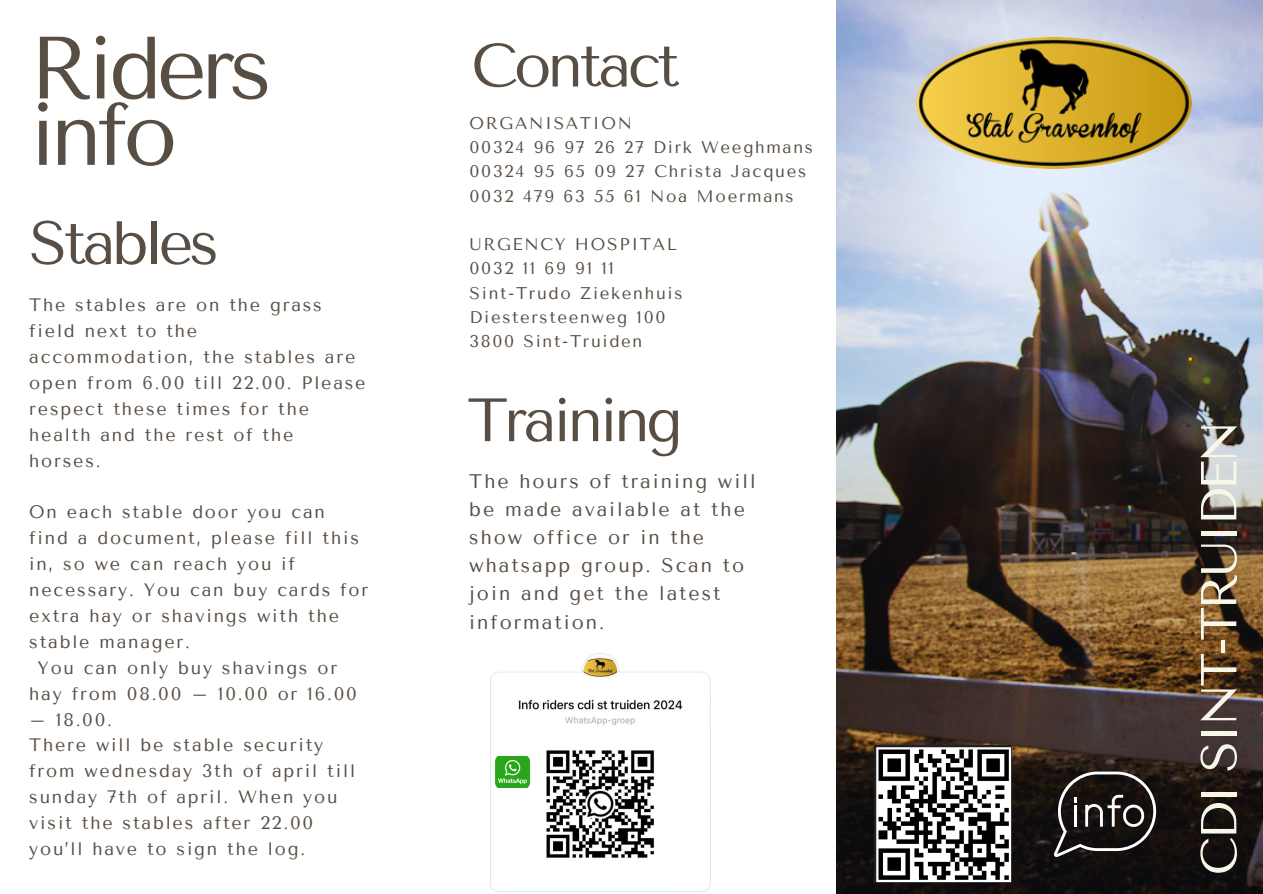
<style>
.page{position:relative;width:1263px;height:894px;background:#fff}
.page>*{position:absolute;margin:0;border:0;box-sizing:border-box;transform-origin:0 0}
.t1{font:88.05px "Tenor Sans";letter-spacing:-.06em;color:#594e44}
.t2{font:61.05px "Tenor Sans";letter-spacing:-.06em;color:#594e44}
.t3{font:50.4px "Tenor Sans";letter-spacing:-.06em;color:#f6f6e9}
.t4{font:19.65px/28.2px "Tenor Sans";letter-spacing:.1em;color:#594e44}
.t5{font:18px/25.8px "Tenor Sans";letter-spacing:.1em;color:#594e44}
.t6{font:16.8px "Tenor Sans";letter-spacing:.1em;color:#594e44}
</style>
<div class="page">
<img style="left:490px;top:653px;width:221px;height:239px">
<img style="left:836px;top:0;width:427px;height:893px">
<img style="left:917px;top:37px;width:274px;height:132px">
<img style="left:495px;top:755px;width:36px;height:32px">
<img style="left:874px;top:745px;width:138px;height:137px">
<svg style="left:1054px;top:771px;width:102px;height:85px;background:#3d3837"></svg>
<p class="t1" style="left:29px;top:17px;width:244px">Riders</p>
<p class="t2" style="left:471px;top:30px;width:210px">Contact</p>
<p class="t1" style="left:29px;top:84px;width:150px">info</p>
<p class="t6" style="left:470px;top:113px;width:164px">ORGANISATION</p>
<p class="t6" style="left:470px;top:138px;width:345px">00324 96 97 26 27 Dirk Weeghmans</p>
<p class="t6" style="left:470px;top:162px;width:338px">00324 95 65 09 27 Christa Jacques</p>
<h2 class="t6" style="left:470px;top:186px;width:326px">0032 479 63 55 61 Noa Moermans</h2>
<p class="t6" style="left:470px;top:234px;width:209px">URGENCY HOSPITAL</p>
<p class="t6" style="left:470px;top:259px;width:146px">0032 11 69 91 11</p>
<p class="t6" style="left:470px;top:283px;width:214px">Sint-Trudo Ziekenhuis</p>
<p class="t6" style="left:470px;top:307px;width:197px">Diestersteenweg 100</p>
<p class="t6" style="left:470px;top:331px;width:174px">3800 Sint-Truiden</p>
<p class="t2" style="left:29px;top:208px;width:191px">Stables</p>
<p class="t5" style="left:29px;top:292px;width:338px">The stables are on the grass field next to the accommodation, the stables are open from 6.00 till 22.00. Please respect these times for the health and the rest of the horses.</p>
<p class="t5" style="left:29px;top:499px;width:297px">On each stable door you can</p>
<p class="t5" style="left:29px;top:525px;width:331px">find a document, please fill this</p>
<p class="t5" style="left:29px;top:551px;width:267px">in, so we can reach you if</p>
<p class="t5" style="left:29px;top:577px;width:340px">necessary. You can buy cards for</p>
<p class="t5" style="left:29px;top:602px;width:311px">extra hay or shavings with the</p>
<p class="t5" style="left:29px;top:628px;width:162px">stable manager.</p>
<p class="t5" style="left:37px;top:654px;width:301px">You can only buy shavings or</p>
<p class="t5" style="left:29px;top:680px;width:329px">hay from 08.00 – 10.00 or 16.00</p>
<p class="t5" style="left:29px;top:706px;width:327px">– 18.00.<br>There will be stable security from wednesday 3th of april till sunday 7th of april. When you visit the stables after 22.00 you’ll have to sign the log.</p>
<p class="t2" style="left:467px;top:385px;width:217px">Training</p>
<p class="t4" style="left:469px;top:467px;width:288px">The hours of training will be made available at the show office or in the whatsapp group. Scan to join and get the latest information.</p>
<p class="t3" style="left:1190px;top:875px;width:456px;rotate:-90deg">CDI SINT-TRUIDEN</p>
</div>
